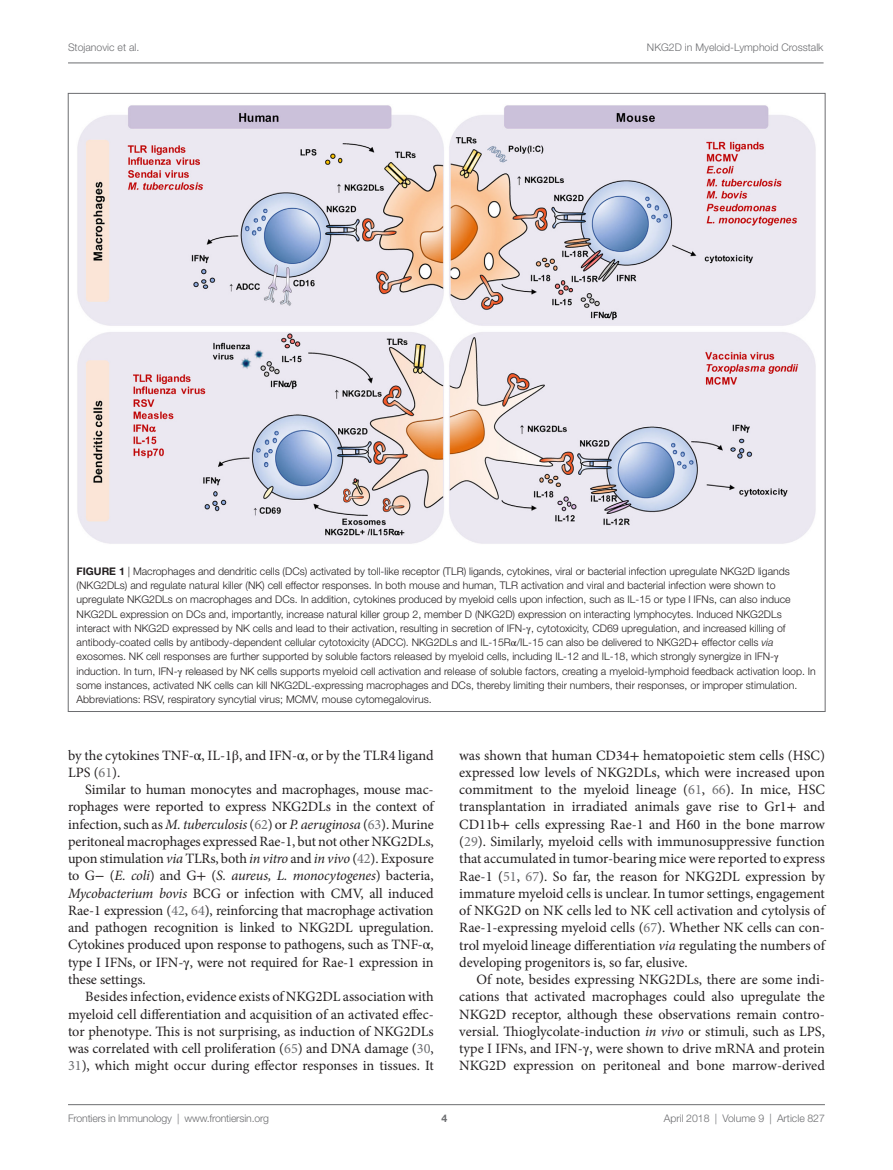
<style>
.page{position:relative;width:893px;height:1170px;background:#fff}
.page>*{position:absolute;margin:0;border:0;box-sizing:border-box;transform-origin:0 0}
.t1{font:14.25px/17.2px "Minion Pro";letter-spacing:-.005em;color:#231f20;text-align:justify}
.t2{font:300 10.5px/14.2px "Helvetica Neue LT Std";color:#231f20}
.t3{font:300 10.5px "Helvetica Neue LT Std";color:#6c6d70}
.t4{font:700 10.5px "Helvetica Neue LT Std";color:#231f20}
.t5{font:700 10.5px "Helvetica Neue LT Std";color:#6c6d70}
.s1{font-weight:700}
.s2{font-family:"STIX General";font-weight:400}
.s3{font-style:italic}
.s4{font-family:"STIX General"}
.s5{color:#6c6d70}
</style>
<div class="page">
<img style="left:77px;top:105px;width:739px;height:439px">
<hr style="left:68px;top:63px;width:756px;height:1px;background:#6c6d70">
<hr style="left:68px;top:1104px;width:757px;height:1px;background:#6c6d70">
<p class="t3" style="left:68px;top:41px;width:73px">Stojanovic et al.</p>
<p class="t3" style="left:647px;top:41px;width:178px">NKG2D in Myeloid-Lymphoid Crosstalk</p>
<p class="t2" style="left:77px;top:563px;width:741px;text-indent:33px"><span class="s1">E 1</span> | Macrophages and dendritic cells (DCs) activated by toll-like receptor (TLR) ligands, cytokines, viral or bacterial infection upregulate NKG2D ligands (NKG2DLs) and regulate natural killer (NK) cell effector responses. In both mouse and human, TLR activation and viral and bacterial infection were shown to upregulate NKG2DLs on macrophages and DCs. In addition, cytokines produced by myeloid cells upon infection, such as IL-15 or type I IFNs, can also induce NKG2DL expression on DCs and, importantly, increase natural killer group 2, member D (NKG2D) expression on interacting lymphocytes. Induced NKG2DLs interact with NKG2D expressed by NK cells and lead to their activation, resulting in secretion of IFN-<span class="s2">γ</span>, cytotoxicity, CD69 upregulation, and increased killing of antibody-coated cells by antibody-dependent cellular cytotoxicity (ADCC). NKG2DLs and IL-15R<span class="s2">α</span>/IL-15 can also be delivered to NKG2D<span class="s2">+</span> effector cells <span class="s3">via </span>exosomes. NK cell responses are further supported by soluble factors released by myeloid cells, including IL-12 and IL-18, which strongly synergize in IFN-<span class="s2">γ </span>induction. In turn, IFN-<span class="s2">γ</span> released by NK cells supports myeloid cell activation and release of soluble factors, creating a myeloid-lymphoid feedback activation loop. In some instances, activated NK cells can kill NKG2DL-expressing macrophages and DCs, thereby limiting their numbers, their responses, or improper stimulation.<br>Abbreviations: RSV, respiratory syncytial virus; MCMV, mouse cytomegalovirus.</p>
<p class="t4" style="left:77px;top:564px;width:18px">FIGUR</p>
<p class="t1" style="left:68px;top:746px;width:367px">by the cytokines TNF-<span class="s4">α</span>, IL-1<span class="s4">β</span>, and IFN-<span class="s4">α</span>, or by the TLR4 ligand<br>LPS (<span class="s5">61</span>).</p>
<p class="t1" style="left:68px;top:780px;width:367px;text-indent:17px">Similar to human monocytes and macrophages, mouse mac&shy;rophages were reported to express NKG2DLs in the context of infection, such as <span class="s3">M. tuberculosis</span> (<span class="s5">62</span>) or <span class="s3">P. aeruginosa</span> (<span class="s5">63</span>). Murine peritoneal macrophages expressed Rae-1, but not other NKG2DLs, upon stimulation <span class="s3">via</span> TLRs, both <span class="s3">in vitro</span> and <span class="s3">in vivo</span> (<span class="s5">42</span>). Exposure to G<span class="s4">−</span> (<span class="s3">E. coli</span>) and G<span class="s4">+</span> (<span class="s3">S. aureus, L. monocytogenes</span>) bacteria, <span class="s3">Mycobacterium bovis</span> BCG or infection with CMV, all induced Rae-1 expression (<span class="s5">42</span>, <span class="s5">64</span>), reinforcing that macrophage activation and pathogen recognition is linked to NKG2DL upregulation.<br>Cytokines produced upon response to pathogens, such as TNF-<span class="s4">α</span>, type I IFNs, or IFN-<span class="s4">γ</span>, were not required for Rae-1 expression in these settings.</p>
<p class="t1" style="left:68px;top:988px;width:367px;text-indent:17px">Besides infection, evidence exists of NKG2DL association with myeloid cell differentiation and acquisition of an activated effec&shy;tor phenotype. This is not surprising, as induction of NKG2DLs was correlated with cell proliferation (<span class="s5">65</span>) and DNA damage (<span class="s5">30</span>, <span class="s5">31</span>), which might occur during effector responses in tissues. It</p>
<p class="t1" style="left:459px;top:746px;width:367px">was shown that human CD34<span class="s4">+</span> hematopoietic stem cells (HSC) expressed low levels of NKG2DLs, which were increased upon commitment to the myeloid lineage (<span class="s5">61</span>, <span class="s5">66</span>). In mice, HSC transplantation in irradiated animals gave rise to Gr1<span class="s4">+</span> and CD11b<span class="s4">+</span> cells expressing Rae-1 and H60 in the bone marrow (<span class="s5">29</span>). Similarly, myeloid cells with immunosuppressive function that accumulated in tumor-bearing mice were reported to express Rae-1 (<span class="s5">51</span>, <span class="s5">67</span>). So far, the reason for NKG2DL expression by immature myeloid cells is unclear. In tumor settings, engagement of NKG2D on NK cells led to NK cell activation and cytolysis of Rae-1-expressing myeloid cells (<span class="s5">67</span>). Whether NK cells can con&shy;trol myeloid lineage differentiation <span class="s3">via</span> regulating the numbers of developing progenitors is, so far, elusive.</p>
<p class="t1" style="left:459px;top:970px;width:367px;text-indent:17px">Of note, besides expressing NKG2DLs, there are some indi&shy;cations that activated macrophages could also upregulate the NKG2D receptor, although these observations remain contro&shy;versial. Thioglycolate-induction <span class="s3">in vivo</span> or stimuli, such as LPS, type I IFNs, and IFN-<span class="s4">γ</span>, were shown to drive mRNA and protein NKG2D expression on peritoneal and bone marrow-derived</p>
<p class="t3" style="left:68px;top:1111px;width:203px">Frontiers in Immunology | www.frontiersin.org</p>
<p class="t3" style="left:664px;top:1111px;width:163px">April 2018 | Volume 9 | Article 827</p>
<p class="t5" style="left:441px;top:1111px;width:7px">4</p>
</div>
